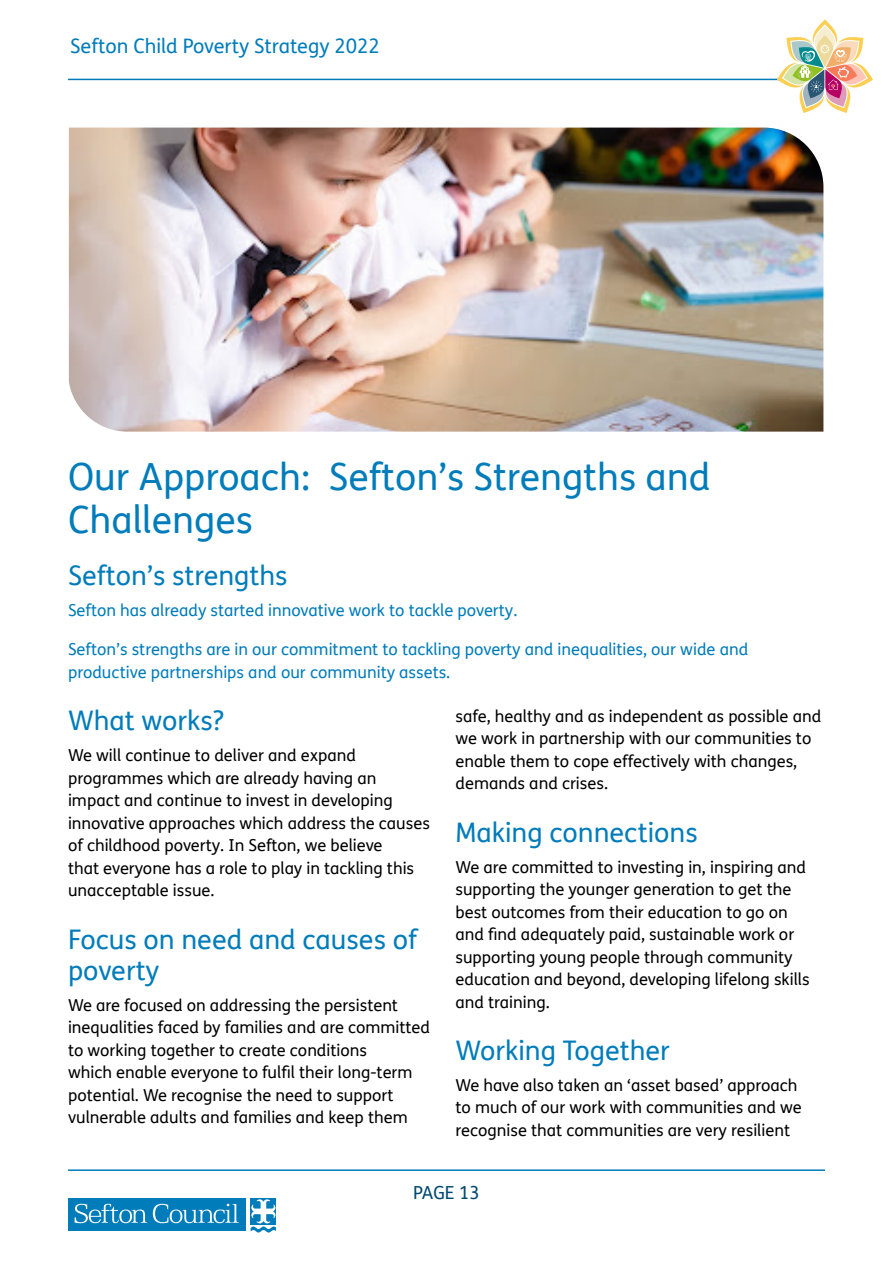
<style>
.page{position:relative;width:893px;height:1263px;background:#fff}
.page>*{position:absolute;margin:0;border:0;box-sizing:border-box;transform-origin:0 0}
.Heading_25pt{font:37.5px/43.2px "FS Me";color:#007cbb}
.Subhead__not_in_cont{font:27px/31px "FS Me";color:#007cbb}
.t1{font:19.95px "FS Me";color:#007cbb}
.t2{font:18px "FS Me";color:#00486f}
.Body{font:16.5px/22.5px "FS Me";color:#000}
.Body-2{font:16.5px/22.5px "FS Me";color:#007cbb}
</style>
<div class="page">
<div style="left:251px;top:1198px;width:25px;height:26px;background:#007cbb"></div>
<div style="left:68px;top:1198px;width:178px;height:33px;background:#007cbb"></div>
<svg style="left:75px;top:1204px;width:72px;height:19px"></svg>
<svg style="left:153px;top:1204px;width:86px;height:19px"></svg>
<svg style="left:251px;top:1199px;width:25px;height:33px"></svg>
<hr style="left:68px;top:1169px;width:757px;height:2px;background:#007cbb">
<hr style="left:68px;top:79px;width:757px;height:1px;background:#007cbb">
<svg style="left:777px;top:19px;width:96px;height:94px"></svg>
<img style="left:69px;top:128px;width:754px;height:304px">
<p class="t1" style="left:70px;top:32px;width:311px">Sefton Child Poverty Strategy 2022</p>
<p class="Heading_25pt" style="left:68px;top:454px;width:644px">Our Approach: Sefton’s Strengths and<br>Challenges</p>
<p class="Subhead__not_in_cont" style="left:68px;top:559px;width:221px">Sefton’s strengths</p>
<p class="Body-2" style="left:68px;top:599px;width:451px">Sefton has already started innovative work to tackle poverty.</p>
<p class="Body-2" style="left:68px;top:638px;width:682px">Sefton’s strengths are in our commitment to tackling poverty and inequalities, our wide and productive partnerships and our community assets.</p>
<p class="Subhead__not_in_cont" style="left:68px;top:705px;width:158px">What works?</p>
<p class="Body" style="left:68px;top:744px;width:363px">We will continue to deliver and expand programmes which are already having an impact and continue to invest in developing innovative approaches which address the causes of childhood poverty. In Sefton, we believe<br>that everyone has a role to play in tackling this unacceptable issue.</p>
<p class="Subhead__not_in_cont" style="left:68px;top:923px;width:351px">Focus on need and causes of poverty</p>
<p class="Body" style="left:68px;top:993px;width:364px">We are focused on addressing the persistent inequalities faced by families and are committed to working together to create conditions<br>which enable everyone to fulfil their long-term potential. We recognise the need to support vulnerable adults and families and keep them</p>
<p class="Body" style="left:455px;top:704px;width:367px">safe, healthy and as independent as possible and we work in partnership with our communities to enable them to cope effectively with changes, demands and crises.</p>
<p class="Subhead__not_in_cont" style="left:455px;top:816px;width:244px">Making connections</p>
<p class="Body" style="left:455px;top:855px;width:356px">We are committed to investing in, inspiring and supporting the younger generation to get the best outcomes from their education to go on and find adequately paid, sustainable work or supporting young people through community education and beyond, developing lifelong skills and training.</p>
<p class="Subhead__not_in_cont" style="left:455px;top:1034px;width:216px">Working Together</p>
<p class="Body" style="left:455px;top:1073px;width:348px">We have also taken an ‘asset based’ approach to much of our work with communities and we recognise that communities are very resilient</p>
<p class="t2" style="left:413px;top:1180px;width:68px">PAGE 13</p>
</div>
